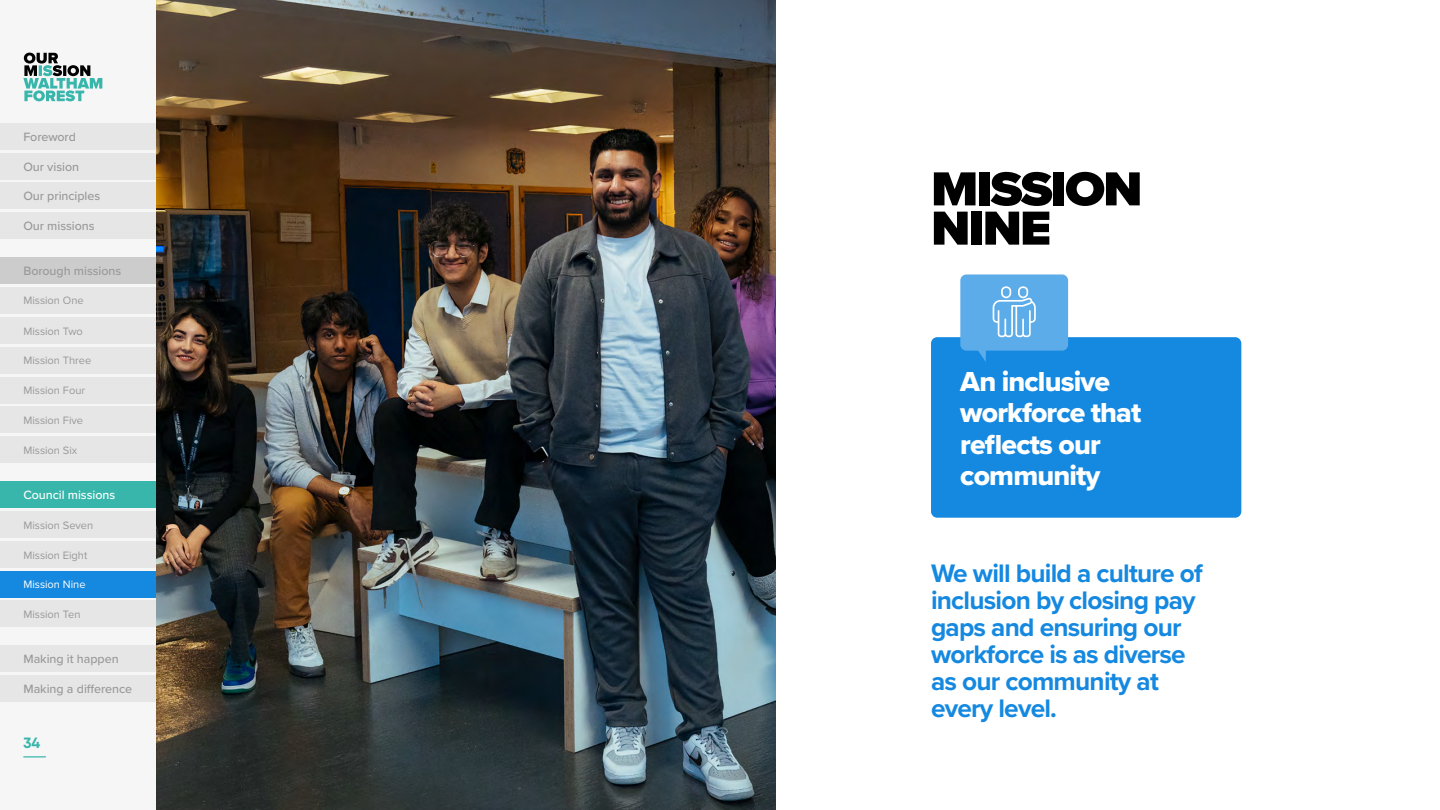
<style>
.page{position:relative;width:1440px;height:810px;background:#fff}
.page>*{position:absolute;margin:0;border:0;box-sizing:border-box;transform-origin:0 0}
.t1{font:900 49.5px "Proxima Nova";letter-spacing:-.04em;color:#000;scale:1.06 1}
.t2{font:28.5px/31.5px "Proxima Nova Extrabld";letter-spacing:-.03em;color:#fff}
.t3{font:700 26.25px/27px "Proxima Nova";letter-spacing:-.03em;color:#1588e0}
.t4{font:700 14.85px "Qanelas";color:#38b6ab}
.t5{font:500 12.45px "Proxima Nova";letter-spacing:-.005em;color:#999}
.t6{font:500 12.45px "Proxima Nova";letter-spacing:-.005em;color:#fff}
.t7{font:11.1px "Proxima Nova";color:#999}
.t8{font:11.1px "Proxima Nova";color:#fff}
</style>
<div class="page">
<div style="left:931px;top:337px;width:310px;height:181px;background:#1588e0;border-radius:6px"></div>
<img style="left:155px;top:0;width:621px;height:810px">
<svg style="left:978px;top:351px;width:8px;height:11px"></svg>
<div style="left:960px;top:274px;width:108px;height:77px;background:#5bace9;border-radius:6px"></div>
<svg style="left:993px;top:286px;width:43px;height:51px"></svg>
<div style="left:0;top:0;width:155px;height:810px;background:#f7f6f7"></div>
<svg style="left:23px;top:756px;width:23px;height:1px"></svg>
<div style="left:0;top:645px;width:155px;height:27px;background:#e6e6e6"></div>
<div style="left:0;top:675px;width:155px;height:27px;background:#e6e6e6"></div>
<div style="left:0;top:123px;width:155px;height:27px;background:#e6e6e6"></div>
<div style="left:0;top:153px;width:155px;height:27px;background:#e6e6e6"></div>
<div style="left:0;top:182px;width:155px;height:27px;background:#e6e6e6"></div>
<div style="left:0;top:212px;width:155px;height:27px;background:#e6e6e6"></div>
<div style="left:0;top:481px;width:155px;height:27px;background:#38b6ab"></div>
<div style="left:0;top:511px;width:155px;height:27px;background:#e6e6e6"></div>
<div style="left:0;top:541px;width:155px;height:27px;background:#e6e6e6"></div>
<div style="left:0;top:571px;width:155px;height:27px;background:#1588e0"></div>
<div style="left:0;top:600px;width:155px;height:27px;background:#e6e6e6"></div>
<div style="left:0;top:257px;width:155px;height:27px;background:#ccc"></div>
<div style="left:0;top:287px;width:155px;height:27px;background:#e6e6e6"></div>
<div style="left:0;top:317px;width:155px;height:27px;background:#e6e6e6"></div>
<div style="left:0;top:347px;width:155px;height:27px;background:#e6e6e6"></div>
<div style="left:0;top:377px;width:155px;height:27px;background:#e6e6e6"></div>
<div style="left:0;top:406px;width:155px;height:27px;background:#e6e6e6"></div>
<div style="left:0;top:436px;width:155px;height:27px;background:#e6e6e6"></div>
<svg style="left:23px;top:53px;width:79px;height:48px"></svg>
<p class="t5" style="left:23px;top:127px;width:54px">Foreword</p>
<p class="t5" style="left:23px;top:158px;width:57px">Our vision</p>
<p class="t5" style="left:23px;top:187px;width:78px">Our principles</p>
<p class="t5" style="left:23px;top:217px;width:73px">Our missions</p>
<p class="t5" style="left:23px;top:261px;width:99px">Borough missions</p>
<p class="t7" style="left:23px;top:292px;width:62px">Mission One</p>
<p class="t7" style="left:23px;top:323px;width:61px">Mission Two</p>
<p class="t7" style="left:23px;top:352px;width:69px">Mission Three</p>
<p class="t7" style="left:23px;top:382px;width:63px">Mission Four</p>
<p class="t7" style="left:23px;top:412px;width:61px">Mission Five</p>
<p class="t7" style="left:23px;top:442px;width:55px">Mission Six</p>
<p class="t6" style="left:23px;top:486px;width:93px">Council missions</p>
<p class="t7" style="left:23px;top:517px;width:71px">Mission Seven</p>
<p class="t7" style="left:23px;top:547px;width:65px">Mission Eight</p>
<p class="t8" style="left:23px;top:577px;width:64px">Mission Nine</p>
<p class="t7" style="left:23px;top:606px;width:59px">Mission Ten</p>
<p class="t5" style="left:23px;top:650px;width:97px">Making it happen</p>
<p class="t5" style="left:23px;top:680px;width:110px">Making a difference</p>
<p class="t4" style="left:23px;top:733px;width:18px">34</p>
<h1 class="t1" style="left:931px;top:152px;width:201px">MISSION</h1>
<h1 class="t1" style="left:931px;top:191px;width:115px">NINE</h1>
<p class="t2" style="left:960px;top:365px;width:183px">An inclusive workforce that reflects our community</p>
<p class="t3" style="left:931px;top:559px;width:273px">We will build a culture of inclusion by closing pay gaps and ensuring our workforce is as diverse as our community at every level.</p>
</div>
